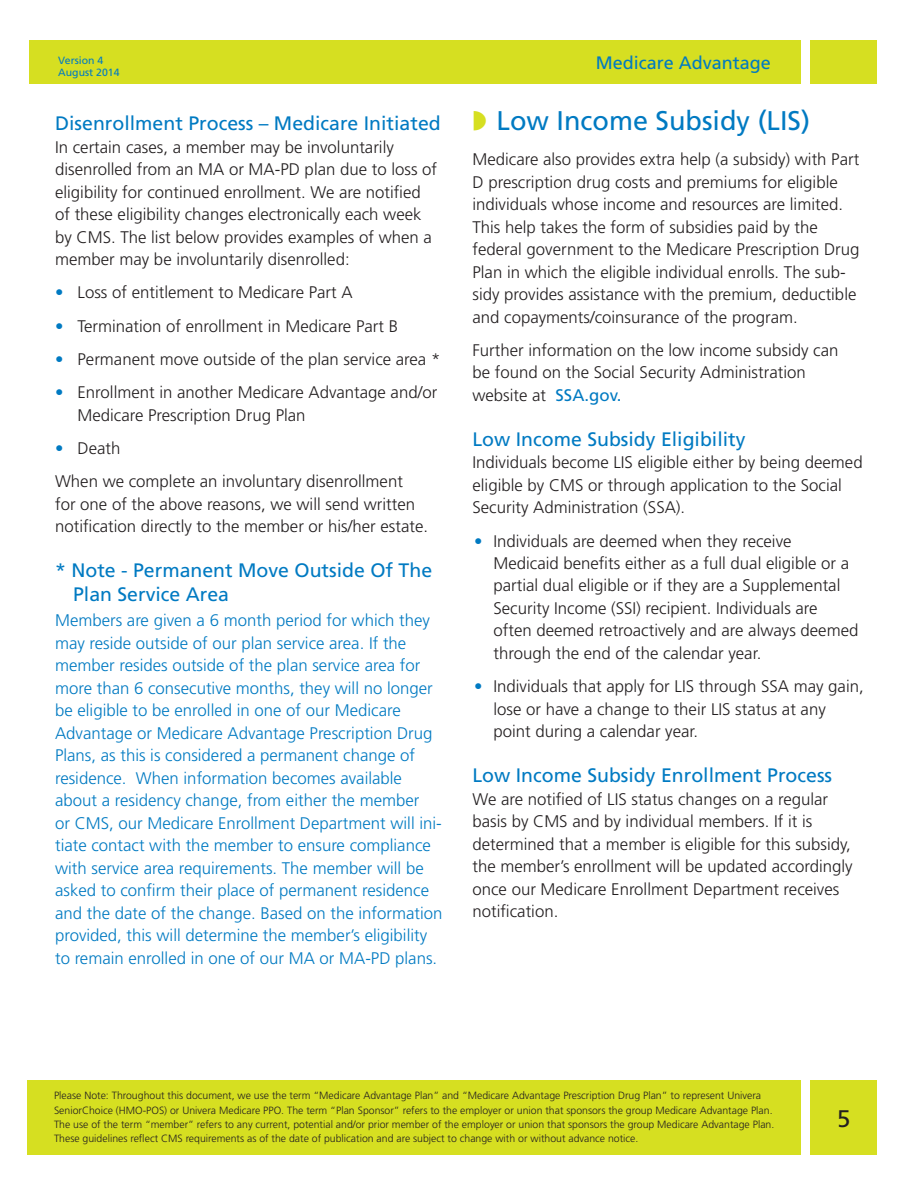
<style>
.page{position:relative;width:918px;height:1188px;background:#fff}
.page>*{position:absolute;margin:0;border:0;box-sizing:border-box;transform-origin:0 0}
.t1{font:27px "Frutiger";color:#007ac2}
.t2{font:24px "Frutiger";color:#231f20}
.subhead_2{font:19.5px/23.2px "Frutiger";color:#007ac2}
.t3{font:18px "Frutiger";color:#007ac2}
.t4{font:300 16.8px/22.5px "Frutiger";color:#231f20}
.t5{font:300 16.8px/22.5px "Frutiger";color:#007ac2}
.t6{font:300 10.5px/14.2px "Frutiger";color:#231f20}
.subhead_1{font:10.5px/12px "Frutiger";color:#007ac2}
.s1{color:#007ac2}
.s2{font-weight:400;color:#007ac2}
</style>
<div class="page">
<div style="left:27px;top:1080px;width:850px;height:75px;background:#d6df21"></div>
<div style="left:801px;top:1071px;width:9px;height:99px;background:#fff"></div>
<div style="left:29px;top:40px;width:847px;height:44px;background:#d6df21"></div>
<div style="left:801px;top:10px;width:9px;height:100px;background:#fff"></div>
<p class="subhead_1" style="left:54px;top:49px;width:45px">version 1 july 2009</p>
<p class="subhead_1" style="left:58px;top:54px;width:47px">Version 4</p>
<p class="subhead_1" style="left:58px;top:66px;width:63px">August 2014</p>
<p class="subhead_2" style="left:55px;top:112px;width:387px">Disenrollment Process – Medicare Initiated</p>
<p class="t4" style="left:55px;top:136px;width:384px">In certain cases, a member may be involuntarily disenrolled from an MA or MA-PD plan due to loss of eligibility for continued enrollment. We are notified of these eligibility changes electronically each week by CMS. The list below provides examples of when a member may be involuntarily disenrolled:</p>
<p class="t4" style="left:55px;top:282px;width:299px"><span class="s1">•</span> Loss of entitlement to Medicare Part A</p>
<p class="t4" style="left:55px;top:315px;width:344px"><span class="s1">•</span> Termination of enrollment in Medicare Part B</p>
<p class="t4" style="left:55px;top:348px;width:387px"><span class="s1">•</span> Permanent move outside of the plan service area *</p>
<p class="t4" style="left:78px;top:382px;width:361px;text-indent:-22px"><span class="s1">•</span> Enrollment in another Medicare Advantage and/or<br>Medicare Prescription Drug Plan</p>
<p class="t4" style="left:55px;top:437px;width:67px"><span class="s1">•</span> Death</p>
<p class="t4" style="left:55px;top:471px;width:375px">When we complete an involuntary disenrollment<br>for one of the above reasons, we will send written notification directly to the member or his/her estate.</p>
<p class="subhead_2" style="left:73px;top:559px;width:361px;text-indent:-18px">* Note - Permanent Move Outside Of The<br>Plan Service Area</p>
<p class="t5" style="left:55px;top:610px;width:389px">Members are given a 6 month period for which they may reside outside of our plan service area. If the member resides outside of the plan service area for more than 6 consecutive months, they will no longer be eligible to be enrolled in one of our Medicare Advantage or Medicare Advantage Prescription Drug Plans, as this is considered a permanent change of residence. When information becomes available about a residency change, from either the member<br>or CMS, our Medicare Enrollment Department will ini&shy;tiate contact with the member to ensure compliance with service area requirements. The member will be asked to confirm their place of permanent residence and the date of the change. Based on the information provided, this will determine the member’s eligibility to remain enrolled in one of our MA or MA-PD plans.</p>
<p class="t3" style="left:596px;top:52px;width:177px">Medicare Advantage</p>
<p class="t1" style="left:497px;top:104px;width:315px">Low Income Subsidy (LIS)</p>
<p class="t4" style="left:472px;top:148px;width:389px">Medicare also provides extra help (a subsidy) with Part D prescription drug costs and premiums for eligible individuals whose income and resources are limited.<br>This help takes the form of subsidies paid by the federal government to the Medicare Prescription Drug Plan in which the eligible individual enrolls. The sub&shy;sidy provides assistance with the premium, deductible and copayments/coinsurance of the program.</p>
<p class="t4" style="left:472px;top:339px;width:367px">Further information on the low income subsidy can be found on the Social Security Administration website at <span class="s2">SSA.gov.</span></p>
<p class="subhead_2" style="left:472px;top:427px;width:275px">Low Income Subsidy Eligibility</p>
<p class="t4" style="left:472px;top:451px;width:392px">Individuals become LIS eligible either by being deemed eligible by CMS or through application to the Social<br>Security Administration (SSA).</p>
<p class="t4" style="left:494px;top:530px;width:366px;text-indent:-20px"><span class="s1">•</span> Individuals are deemed when they receive Medicaid benefits either as a full dual eligible or a partial dual eligible or if they are a Supplemental Security Income (SSI) recipient. Individuals are often deemed retroactively and are always deemed through the end of the calendar year.</p>
<p class="t4" style="left:494px;top:676px;width:372px;text-indent:-20px"><span class="s1">•</span> Individuals that apply for LIS through SSA may gain, lose or have a change to their LIS status at any point during a calendar year.</p>
<p class="subhead_2" style="left:472px;top:764px;width:361px">Low Income Subsidy Enrollment Process</p>
<p class="t4" style="left:472px;top:788px;width:382px">We are notified of LIS status changes on a regular basis by CMS and by individual members. If it is determined that a member is eligible for this subsidy, the member’s enrollment will be updated accordingly once our Medicare Enrollment Department receives notification.</p>
<p class="t6" style="left:54px;top:1089px;width:722px">Please Note: Throughout this document, we use the term “Medicare Advantage Plan” and “Medicare Advantage Prescription Drug Plan” to represent Univera<br>SeniorChoice (HMO-POS) or Univera Medicare PPO. The term “Plan Sponsor” refers to the employer or union that sponsors the group Medicare Advantage Plan.<br>The use of the term “member” refers to any current, potential and/or prior member of the employer or union that sponsors the group Medicare Advantage Plan.</p>
<p class="t6" style="left:54px;top:1132px;width:586px">These guidelines reflect CMS requirements as of the date of publication and are subject to change with or without advance notice.</p>
<p class="t2" style="left:837px;top:1104px;width:15px">5</p>
</div>
